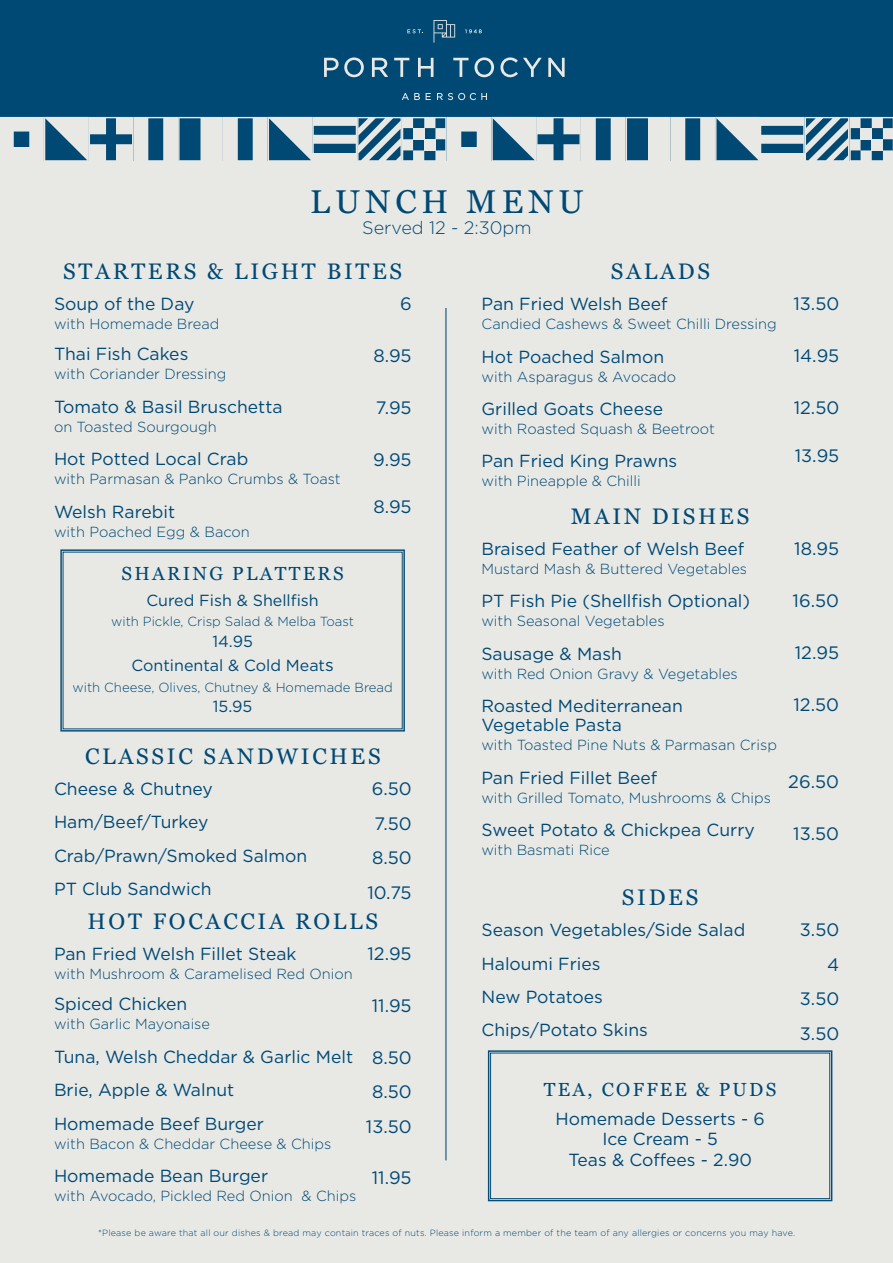
<style>
.page{position:relative;width:893px;height:1263px;background:#fff}
.page>*{position:absolute;margin:0;border:0;box-sizing:border-box;transform-origin:0 0}
.t1{font:33px "Georgia";letter-spacing:.15em;color:#014975}
.Corpo_del_testo_-_A{font:22.5px "Georgia";letter-spacing:.12em;color:#014975}
.Intestazione_casella{font:18.9px "Georgia";letter-spacing:.12em;color:#014975}
.Corpo_del_testo_-_A-2{font:18px "Gotham";color:#014975}
.t2{font:300 18px "Gotham";color:#014975}
.Corpo_del_testo_-_A-3{font:17.55px/18.9px "Gotham";color:#014975}
.Corpo_del_testo_case{font:17.55px "Gotham";color:#014975}
.Corpo_del_testo_case-2{font:16.05px "Gotham";color:#014975}
.Corpo_del_testo_-_A-4{font:300 14.55px "Gotham";color:#014975}
.Corpo_del_testo_case-3{font:300 13.2px "Gotham";color:#014975}
.Corpo_del_testo_case-4{font:300 9px "Gotham";letter-spacing:.02em;color:#014975}
.s1{font-size:17.55px}
</style>
<div class="page">
<div style="left:0;top:0;width:893px;height:162px;background:#014975"></div>
<div style="left:0;top:161px;width:893px;height:1102px;background:#e8e9e5"></div>
<svg style="left:60px;top:549px;width:345px;height:183px"></svg>
<svg style="left:487px;top:1050px;width:346px;height:152px"></svg>
<div style="left:490px;top:1053px;width:340px;height:146px;border:1px solid #064c76"></div>
<hr style="left:445px;top:308px;width:1px;height:852px;background:#064c76">
<svg style="left:324px;top:57px;width:40px;height:20px"></svg>
<svg style="left:372px;top:58px;width:16px;height:19px"></svg>
<svg style="left:394px;top:58px;width:15px;height:19px"></svg>
<svg style="left:418px;top:58px;width:15px;height:19px"></svg>
<svg style="left:453px;top:58px;width:15px;height:19px"></svg>
<svg style="left:474px;top:57px;width:20px;height:20px"></svg>
<svg style="left:500px;top:57px;width:42px;height:20px"></svg>
<svg style="left:548px;top:58px;width:17px;height:19px"></svg>
<svg style="left:402px;top:93px;width:18px;height:7px"></svg>
<svg style="left:426px;top:93px;width:5px;height:7px"></svg>
<svg style="left:437px;top:93px;width:50px;height:7px"></svg>
<svg style="left:407px;top:29px;width:16px;height:4px"></svg>
<svg style="left:465px;top:29px;width:17px;height:4px"></svg>
<svg style="left:434px;top:20px;width:21px;height:23px"></svg>
<svg style="left:0;top:117px;width:893px;height:44px"></svg>
<p class="t1" style="left:310px;top:177px;width:275px">LUNCH MENU</p>
<p class="t2" style="left:362px;top:218px;width:171px">Served 12 - 2:30pm</p>
<p class="Corpo_del_testo_-_A" style="left:63px;top:255px;width:341px">STARTERS &amp; LIGHT BITES</p>
<p class="Corpo_del_testo_-_A-3" style="left:54px;top:294px;width:142px">Soup of the Day</p>
<p class="Corpo_del_testo_-_A-4" style="left:54px;top:316px;width:167px">with Homemade Bread</p>
<p class="Corpo_del_testo_-_A-3" style="left:54px;top:344px;width:136px">Thai Fish Cakes</p>
<p class="Corpo_del_testo_-_A-4" style="left:54px;top:366px;width:174px">with Coriander Dressing</p>
<p class="Corpo_del_testo_-_A-3" style="left:54px;top:397px;width:230px">Tomato &amp; Basil Bruschetta</p>
<p class="Corpo_del_testo_-_A-4" style="left:54px;top:419px;width:164px">on Toasted Sourgough</p>
<p class="Corpo_del_testo_-_A-3" style="left:54px;top:449px;width:196px">Hot Potted Local Crab</p>
<p class="Corpo_del_testo_-_A-4" style="left:54px;top:471px;width:288px">with Parmasan &amp; Panko Crumbs &amp; Toast</p>
<p class="Corpo_del_testo_-_A-3" style="left:54px;top:502px;width:123px">Welsh Rarebit</p>
<p class="Corpo_del_testo_-_A-4" style="left:54px;top:524px;width:197px">with Poached Egg &amp; Bacon</p>
<p class="Corpo_del_testo_-_A-2" style="left:400px;top:294px;width:13px">6</p>
<p class="Corpo_del_testo_-_A-2" style="left:373px;top:346px;width:40px">8.95</p>
<p class="Corpo_del_testo_-_A-2" style="left:376px;top:398px;width:37px">7.95</p>
<p class="Corpo_del_testo_-_A-2" style="left:373px;top:449px;width:40px">9.95</p>
<p class="Corpo_del_testo_-_A-2" style="left:373px;top:497px;width:40px">8.95</p>
<p class="Intestazione_casella" style="left:122px;top:560px;width:224px">SHARING PLATTERS</p>
<p class="Corpo_del_testo_case-2" style="left:146px;top:591px;width:174px">Cured Fish &amp; Shellfish</p>
<p class="Corpo_del_testo_case-3" style="left:111px;top:614px;width:245px">with Pickle, Crisp Salad &amp; Melba Toast</p>
<p class="Corpo_del_testo_case-2" style="left:212px;top:632px;width:42px">14.95</p>
<p class="Corpo_del_testo_case-2" style="left:131px;top:657px;width:204px">Continental &amp; Cold Meat<span class="s1">s</span></p>
<p class="Corpo_del_testo_case-3" style="left:72px;top:680px;width:322px">with Cheese, Olives, Chutney &amp; Homemade Bread</p>
<p class="Corpo_del_testo_case-2" style="left:213px;top:697px;width:41px">15.95</p>
<p class="Corpo_del_testo_-_A" style="left:85px;top:740px;width:297px">CLASSIC SANDWICHES</p>
<p class="Corpo_del_testo_-_A-2" style="left:372px;top:779px;width:41px">6.50</p>
<p class="Corpo_del_testo_-_A-2" style="left:374px;top:813px;width:39px">7.50</p>
<p class="Corpo_del_testo_-_A-2" style="left:372px;top:848px;width:41px">8.50</p>
<p class="Corpo_del_testo_-_A-2" style="left:367px;top:882px;width:46px">10.75</p>
<p class="Corpo_del_testo_-_A-3" style="left:54px;top:779px;width:160px">Cheese &amp; Chutney</p>
<p class="Corpo_del_testo_-_A-3" style="left:54px;top:812px;width:156px">Ham/Beef/Turkey</p>
<p class="Corpo_del_testo_-_A-3" style="left:54px;top:846px;width:255px">Crab/Prawn/Smoked Salmon</p>
<p class="Corpo_del_testo_-_A-3" style="left:54px;top:879px;width:159px">PT Club Sandwich</p>
<p class="Corpo_del_testo_-_A" style="left:88px;top:905px;width:292px">HOT FOCACCIA ROLLS</p>
<p class="Corpo_del_testo_-_A-2" style="left:367px;top:944px;width:46px">12.95</p>
<p class="Corpo_del_testo_-_A-2" style="left:372px;top:996px;width:41px">11.95</p>
<p class="Corpo_del_testo_-_A-2" style="left:372px;top:1047px;width:41px">8.50</p>
<p class="Corpo_del_testo_-_A-2" style="left:372px;top:1082px;width:41px">8.50</p>
<p class="Corpo_del_testo_-_A-2" style="left:366px;top:1116px;width:47px">13.50</p>
<p class="Corpo_del_testo_-_A-2" style="left:372px;top:1168px;width:41px">11.95</p>
<p class="Corpo_del_testo_-_A-3" style="left:54px;top:944px;width:244px">Pan Fried Welsh Fillet Steak</p>
<p class="Corpo_del_testo_-_A-4" style="left:54px;top:966px;width:300px">with Mushroom &amp; Caramelised Red Onion</p>
<p class="Corpo_del_testo_-_A-3" style="left:54px;top:994px;width:135px">Spiced Chicken</p>
<p class="Corpo_del_testo_-_A-4" style="left:54px;top:1016px;width:158px">with Garlic Mayonaise</p>
<p class="Corpo_del_testo_-_A-3" style="left:54px;top:1047px;width:301px">Tuna, Welsh Cheddar &amp; Garlic Melt</p>
<p class="Corpo_del_testo_-_A-3" style="left:54px;top:1080px;width:182px">Brie, Apple &amp; Walnut</p>
<p class="Corpo_del_testo_-_A-3" style="left:54px;top:1113px;width:211px">Homemade Beef Burger</p>
<p class="Corpo_del_testo_-_A-4" style="left:54px;top:1135px;width:279px">with Bacon &amp; Cheddar Cheese &amp; Chips</p>
<p class="Corpo_del_testo_-_A-3" style="left:54px;top:1166px;width:216px">Homemade Bean Burger</p>
<p class="Corpo_del_testo_-_A-4" style="left:54px;top:1188px;width:304px">with Avocado, Pickled Red Onion &amp; Chips</p>
<p class="Corpo_del_testo_-_A" style="left:611px;top:255px;width:101px">SALADS</p>
<p class="Corpo_del_testo_-_A-3" style="left:482px;top:294px;width:187px">Pan Fried Welsh Beef</p>
<p class="Corpo_del_testo_-_A-4" style="left:482px;top:316px;width:297px">Candied Cashews &amp; Sweet Chilli Dressing</p>
<p class="Corpo_del_testo_-_A-3" style="left:482px;top:347px;width:184px">Hot Poached Salmon</p>
<p class="Corpo_del_testo_-_A-4" style="left:482px;top:368px;width:196px">with Asparagus &amp; Avocado</p>
<p class="Corpo_del_testo_-_A-3" style="left:482px;top:399px;width:183px">Grilled Goats Cheese</p>
<p class="Corpo_del_testo_-_A-4" style="left:482px;top:421px;width:235px">with Roasted Squash &amp; Beetroot</p>
<p class="Corpo_del_testo_-_A-3" style="left:482px;top:451px;width:197px">Pan Fried King Prawns</p>
<p class="Corpo_del_testo_-_A-4" style="left:482px;top:473px;width:161px">with Pineapple &amp; Chilli</p>
<p class="Corpo_del_testo_-_A" style="left:571px;top:500px;width:180px">MAIN DISHES</p>
<p class="Corpo_del_testo_-_A-3" style="left:481px;top:539px;width:264px">Braised Feather of Welsh Beef</p>
<p class="Corpo_del_testo_-_A-4" style="left:481px;top:561px;width:267px">Mustard Mash &amp; Buttered Vegetables</p>
<p class="Corpo_del_testo_-_A-3" style="left:481px;top:591px;width:270px">PT Fish Pie (Shellfish Optional)</p>
<p class="Corpo_del_testo_-_A-4" style="left:481px;top:613px;width:185px">with Seasonal Vegetables</p>
<p class="Corpo_del_testo_-_A-3" style="left:481px;top:644px;width:142px">Sausage &amp; Mash</p>
<p class="Corpo_del_testo_-_A-4" style="left:481px;top:666px;width:258px">with Red Onion Gravy &amp; Vegetables</p>
<p class="Corpo_del_testo_-_A-3" style="left:481px;top:696px;width:203px">Roasted Mediterranean<br>Vegetable Pasta</p>
<p class="Corpo_del_testo_-_A-4" style="left:481px;top:737px;width:297px">with Toasted Pine Nuts &amp; Parmasan Crisp</p>
<p class="Corpo_del_testo_-_A-3" style="left:481px;top:768px;width:177px">Pan Fried Fillet Beef</p>
<p class="Corpo_del_testo_-_A-4" style="left:481px;top:789px;width:291px">with Grilled Tomato, Mushrooms &amp; Chips</p>
<p class="Corpo_del_testo_-_A-3" style="left:481px;top:820px;width:275px">Sweet Potato &amp; Chickpea Curry</p>
<p class="Corpo_del_testo_-_A-4" style="left:481px;top:842px;width:130px">with Basmati Rice</p>
<p class="Corpo_del_testo_-_A" style="left:622px;top:881px;width:78px">SIDES</p>
<p class="Corpo_del_testo_-_A-3" style="left:482px;top:920px;width:265px">Season Vegetables/Side Salad</p>
<p class="Corpo_del_testo_-_A-3" style="left:482px;top:953px;width:120px">Haloumi Fries</p>
<p class="Corpo_del_testo_-_A-3" style="left:482px;top:987px;width:123px">New Potatoes</p>
<p class="Corpo_del_testo_-_A-3" style="left:482px;top:1020px;width:168px">Chips/Potato Skins</p>
<p class="Intestazione_casella" style="left:544px;top:1076px;width:234px">TEA, COFFEE &amp; PUDS</p>
<p class="Corpo_del_testo_case" style="left:556px;top:1109px;width:211px">Homemade Desserts - 6</p>
<p class="Corpo_del_testo_case" style="left:602px;top:1129px;width:117px">Ice Cream - 5</p>
<p class="Corpo_del_testo_case" style="left:568px;top:1150px;width:185px">Teas &amp; Coffees - 2.90</p>
<p class="Corpo_del_testo_-_A-2" style="left:793px;top:294px;width:47px">13.50</p>
<p class="Corpo_del_testo_-_A-2" style="left:794px;top:346px;width:47px">14.95</p>
<p class="Corpo_del_testo_-_A-2" style="left:794px;top:398px;width:47px">12.50</p>
<p class="Corpo_del_testo_-_A-2" style="left:795px;top:445px;width:46px">13.95</p>
<p class="Corpo_del_testo_-_A-2" style="left:794px;top:539px;width:46px">18.95</p>
<p class="Corpo_del_testo_-_A-2" style="left:793px;top:591px;width:48px">16.50</p>
<p class="Corpo_del_testo_-_A-2" style="left:795px;top:642px;width:46px">12.95</p>
<p class="Corpo_del_testo_-_A-2" style="left:793px;top:694px;width:47px">12.50</p>
<p class="Corpo_del_testo_-_A-2" style="left:788px;top:772px;width:52px">26.50</p>
<p class="Corpo_del_testo_-_A-2" style="left:793px;top:824px;width:47px">13.50</p>
<p class="Corpo_del_testo_-_A-2" style="left:800px;top:920px;width:41px">3.50</p>
<p class="Corpo_del_testo_-_A-2" style="left:827px;top:954px;width:14px">4</p>
<p class="Corpo_del_testo_-_A-2" style="left:800px;top:989px;width:41px">3.50</p>
<p class="Corpo_del_testo_-_A-2" style="left:800px;top:1023px;width:41px">3.50</p>
<p class="Corpo_del_testo_case-4" style="left:98px;top:1228px;width:698px">*Please be aware that all our dishes &amp; bread may contain traces of nuts. Please inform a member of the team of any allergies or concerns you may have.</p>
</div>
